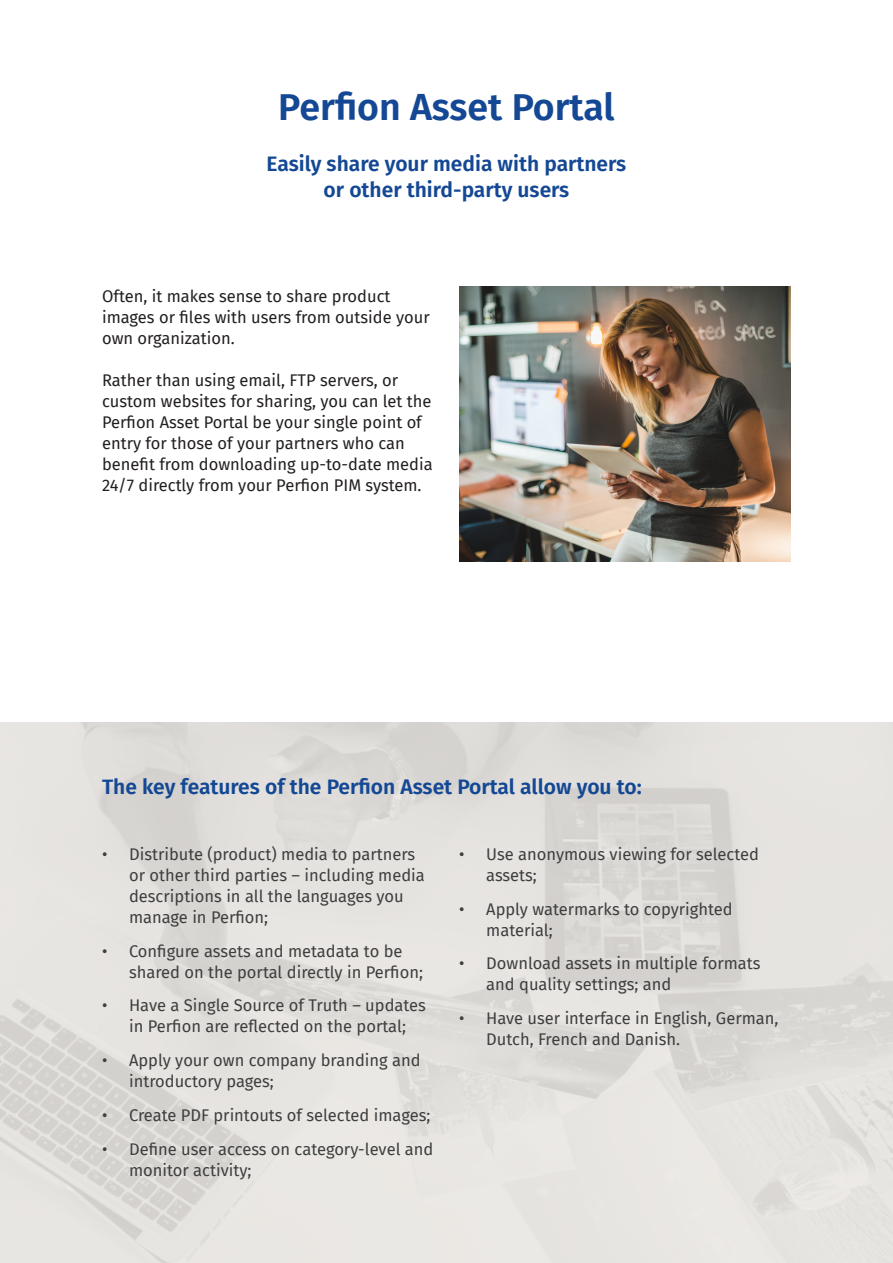
<style>
.page{position:relative;width:893px;height:1263px;background:#fff}
.page>*{position:absolute;margin:0;border:0;box-sizing:border-box;transform-origin:0 0}
.t1{font:600 37.5px "Fira Sans";color:#144894}
.t2{font:600 21px "Fira Sans";color:#144894}
.t3{font:16.5px/21px "Fira Sans";color:#3e3e3f}
.t4{font:16.5px/21px "Fira Sans";color:#231f20}
</style>
<div class="page">
<img style="left:459px;top:287px;width:332px;height:274px">
<hr style="left:892px;top:0;width:1px;height:723px;background:#144894">
<p class="t1" style="left:278px;top:76px;width:338px">Perfion Asset Portal</p>
<p class="t2" style="left:267px;top:147px;width:361px">Easily share your media with partners</p>
<p class="t2" style="left:324px;top:172px;width:247px">or other third-party users</p>
<p class="t4" style="left:102px;top:285px;width:329px">Often, it makes sense to share product images or files with users from outside your own organization.</p>
<p class="t4" style="left:102px;top:369px;width:332px">Rather than using email, FTP servers, or custom websites for sharing, you can let the Perfion Asset Portal be your single point of entry for those of your partners who can benefit from downloading up-to-date media 24/7 directly from your Perfion PIM system.</p>
<p class="t2" style="left:102px;top:769px;width:541px">The key features of the Perfion Asset Portal allow you to:</p>
<p class="t3" style="left:129px;top:843px;width:297px;text-indent:-27px">• Distribute (product) media to partners or other third parties – including media descriptions in all the languages you manage in Perfion;</p>
<p class="t3" style="left:129px;top:940px;width:295px;text-indent:-27px">• Configure assets and metadata to be shared on the portal directly in Perfion;</p>
<p class="t3" style="left:102px;top:994px;width:325px;text-align:center">• Have a Single Source of Truth – updates in Perfion are reflected on the portal;</p>
<p class="t3" style="left:129px;top:1049px;width:293px;text-indent:-27px">• Apply your own company branding and introductory pages;</p>
<p class="t3" style="left:102px;top:1104px;width:330px">• Create PDF printouts of selected images;</p>
<p class="t3" style="left:129px;top:1138px;width:306px;text-indent:-27px">• Define user access on category-level and monitor activity;</p>
<p class="t3" style="left:486px;top:843px;width:274px;text-indent:-27px">• Use anonymous viewing for selected assets;</p>
<p class="t3" style="left:486px;top:898px;width:248px;text-indent:-27px">• Apply watermarks to copyrighted material;</p>
<p class="t3" style="left:486px;top:952px;width:276px;text-indent:-27px">• Download assets in multiple formats and quality settings; and</p>
<p class="t3" style="left:486px;top:1007px;width:294px;text-indent:-27px">• Have user interface in English, German,<br>Dutch, French and Danish.</p>
</div>
